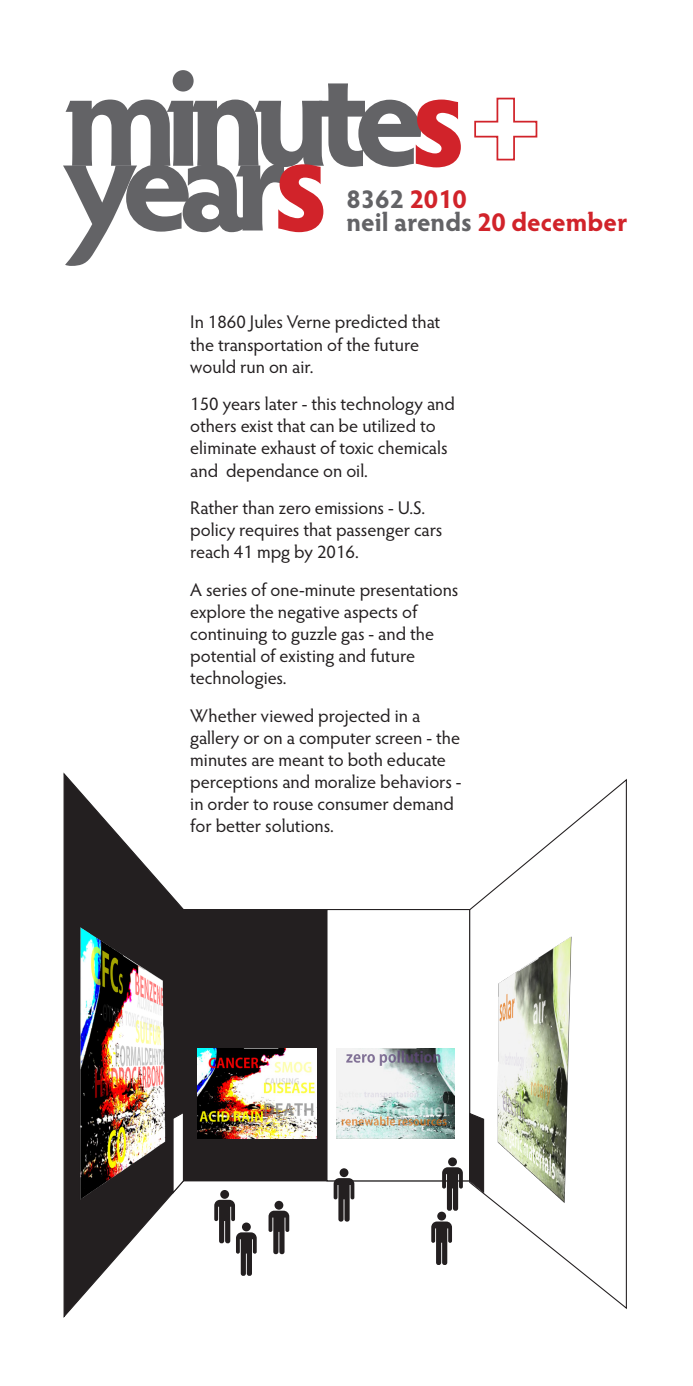
<style>
.page{position:relative;width:693px;height:1386px;background:#fff}
.page>*{position:absolute;margin:0;border:0;box-sizing:border-box;transform-origin:0 0}
.t1{font:700 140px "Hypatia Sans Pro";letter-spacing:-.11em;color:#636366}
.t2{font:700 26.25px "Hypatia Sans Pro";color:#636366}
.t3{font:18.38px/22.1px "Hypatia Sans Pro";letter-spacing:-.005em;color:#231f20}
.s1{color:#d1232a}
</style>
<div class="page">
<svg style="left:474px;top:97px;width:64px;height:64px"></svg>
<svg style="left:63px;top:772px;width:122px;height:546px"></svg>
<svg style="left:469px;top:778px;width:158px;height:531px"></svg>
<img style="left:63px;top:910px;width:265px;height:307px">
<img style="left:250px;top:913px;width:377px;height:308px">
<div style="left:220px;top:1190px;width:9px;height:9px;background:#231f20;border-radius:50%"></div>
<svg style="left:214px;top:1200px;width:43px;height:76px"></svg>
<div style="left:275px;top:1201px;width:8px;height:9px;background:#231f20;border-radius:50%"></div>
<svg style="left:269px;top:1211px;width:20px;height:44px"></svg>
<div style="left:340px;top:1168px;width:8px;height:9px;background:#231f20;border-radius:50%"></div>
<svg style="left:334px;top:1178px;width:20px;height:44px"></svg>
<div style="left:437px;top:1212px;width:9px;height:9px;background:#231f20;border-radius:50%"></div>
<svg style="left:431px;top:1222px;width:21px;height:43px"></svg>
<div style="left:448px;top:1157px;width:9px;height:9px;background:#231f20;border-radius:50%"></div>
<svg style="left:442px;top:1167px;width:21px;height:45px"></svg>
<img style="left:336px;top:1049px;width:119px;height:89px">
<img style="left:198px;top:1049px;width:118px;height:89px">
<p class="t1" style="left:63px;top:18px;width:405px">minute<span class="s1">s</span></p>
<p class="t1" style="left:63px;top:83px;width:268px">year<span class="s1">s</span></p>
<p class="t2" style="left:346px;top:181px;width:122px">8362 <span class="s1">2010</span></p>
<p class="t2" style="left:346px;top:203px;width:283px">neil arends <span class="s1">20 december</span></p>
<p class="t3" style="left:190px;top:311px;width:252px">In 1860 Jules Verne predicted that the transportation of the future would run on air.</p>
<p class="t3" style="left:190px;top:393px;width:266px">150 years later - this technology and others exist that can be utilized to eliminate exhaust of toxic chemicals and dependance on oil.</p>
<p class="t3" style="left:190px;top:496px;width:254px">Rather than zero emissions - U.S. policy requires that passenger cars reach 41 mpg by 2016.</p>
<p class="t3" style="left:190px;top:578px;width:270px">A series of one-minute presentations explore the negative aspects of continuing to guzzle gas - and the potential of existing and future technologies.</p>
<p class="t3" style="left:190px;top:704px;width:273px">Whether viewed projected in a gallery or on a computer screen - the minutes are meant to both educate perceptions and moralize behaviors - in order to rouse consumer demand for better solutions.</p>
</div>
